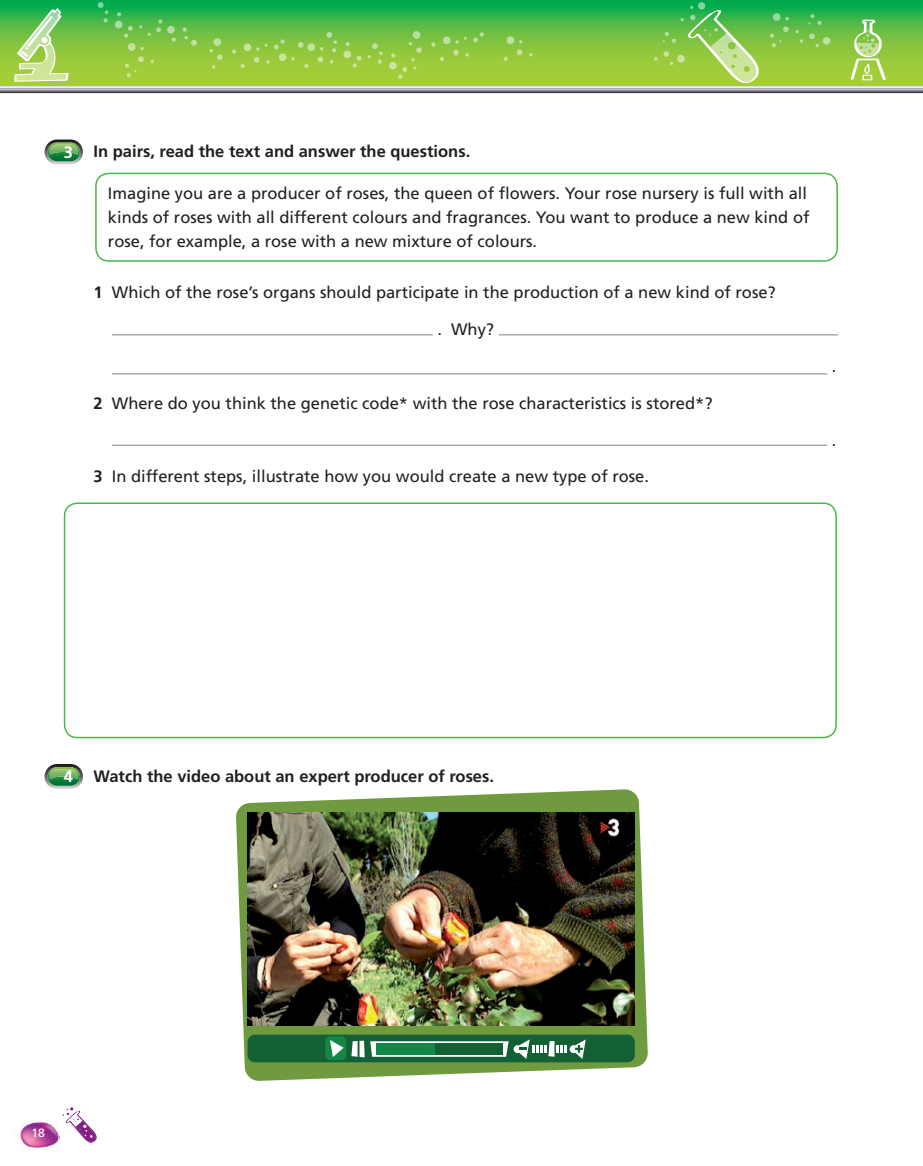
<style>
.page{position:relative;width:923px;height:1166px;background:#fff}
.page>*{position:absolute;margin:0;border:0;box-sizing:border-box;transform-origin:0 0}
.t1{font:16.5px/24px "Frutiger LT Std";color:#231f20}
.t2{font:700 16.5px "Frutiger LT Std";color:#231f20}
.t3{font:700 16.5px "Frutiger LT Std";color:#fff}
.t4{font:12px "Frutiger LT Std";color:#fff}
.s1{font-weight:700}
</style>
<div class="page">
<svg style="left:0;top:0;width:923px;height:86px;background:#5ebd43"></svg>
<svg style="left:0;top:86px;width:923px;height:8px;background:#a8aaad"></svg>
<img style="left:20px;top:1122px;width:39px;height:26px">
<svg style="left:62px;top:1107px;width:35px;height:36px"></svg>
<svg style="left:795px;top:30px;width:4px;height:3px"></svg>
<svg style="left:808px;top:14px;width:13px;height:11px"></svg>
<svg style="left:799px;top:39px;width:4px;height:4px"></svg>
<svg style="left:809px;top:34px;width:21px;height:13px"></svg>
<svg style="left:14px;top:8px;width:54px;height:74px;background:#9bd379"></svg>
<svg style="left:663px;top:2px;width:126px;height:85px;background:#7fc757"></svg>
<svg style="left:844px;top:20px;width:43px;height:61px;background:#9fd067"></svg>
<svg style="left:209px;top:31px;width:324px;height:48px;background:#93c843"></svg>
<svg style="left:97px;top:2px;width:100px;height:75px;background:#6ec147"></svg>
<hr style="left:112px;top:334px;width:321px;height:1px;background:#808285">
<hr style="left:499px;top:334px;width:339px;height:1px;background:#808285">
<hr style="left:112px;top:373px;width:715px;height:1px;background:#808285">
<hr style="left:112px;top:444px;width:715px;height:1px;background:#808285">
<div style="left:64px;top:502px;width:773px;height:236px;border:2px solid #4cb848;border-radius:13px"></div>
<svg style="left:45px;top:139px;width:38px;height:25px"></svg>
<svg style="left:45px;top:764px;width:38px;height:24px"></svg>
<svg style="left:236px;top:789px;width:412px;height:291px;fill:#709a3f"></svg>
<div style="left:247px;top:1034px;width:388px;height:27px;background:#126034;border-radius:7px"></div>
<div style="left:325px;top:1035px;width:21px;height:24px;background:#128746;border-radius:5px"></div>
<svg style="left:330px;top:1040px;width:13px;height:16px"></svg>
<svg style="left:351px;top:1039px;width:235px;height:19px"></svg>
<div style="left:375px;top:1043px;width:59px;height:11px;background:#128746"></div>
<img style="left:247px;top:812px;width:388px;height:213px">
<div style="left:95px;top:173px;width:743px;height:88px;border:2px solid #4cb848;border-radius:13px"></div>
<p class="t3" style="left:64px;top:142px;width:11px">3</p>
<p class="t2" style="left:94px;top:142px;width:378px">In pairs, read the text and answer the questions.</p>
<p class="t1" style="left:108px;top:182px;width:703px">Imagine you are a producer of roses, the queen of flowers. Your rose nursery is full with all kinds of roses with all different colours and fragrances. You want to produce a new kind of rose, for example, a rose with a new mixture of colours.</p>
<p class="t1" style="left:94px;top:281px;width:684px"><span class="s1">1</span> Which of the rose’s organs should participate in the production of a new kind of rose?</p>
<p class="t1" style="left:437px;top:317px;width:58px">. Why?</p>
<p class="t1" style="left:94px;top:391px;width:620px"><span class="s1">2</span> Where do you think the genetic code* with the rose characteristics is stored*?</p>
<p class="t1" style="left:94px;top:464px;width:557px"><span class="s1">3</span> In different steps, illustrate how you would create a new type of rose.</p>
<p class="t1" style="left:832px;top:354px;width:6px">.</p>
<p class="t1" style="left:832px;top:428px;width:6px">.</p>
<p class="t3" style="left:64px;top:766px;width:11px">4</p>
<p class="t2" style="left:94px;top:765px;width:402px">Watch the video about an expert producer of roses.</p>
<p class="t4" style="left:32px;top:1125px;width:15px">18</p>
</div>
